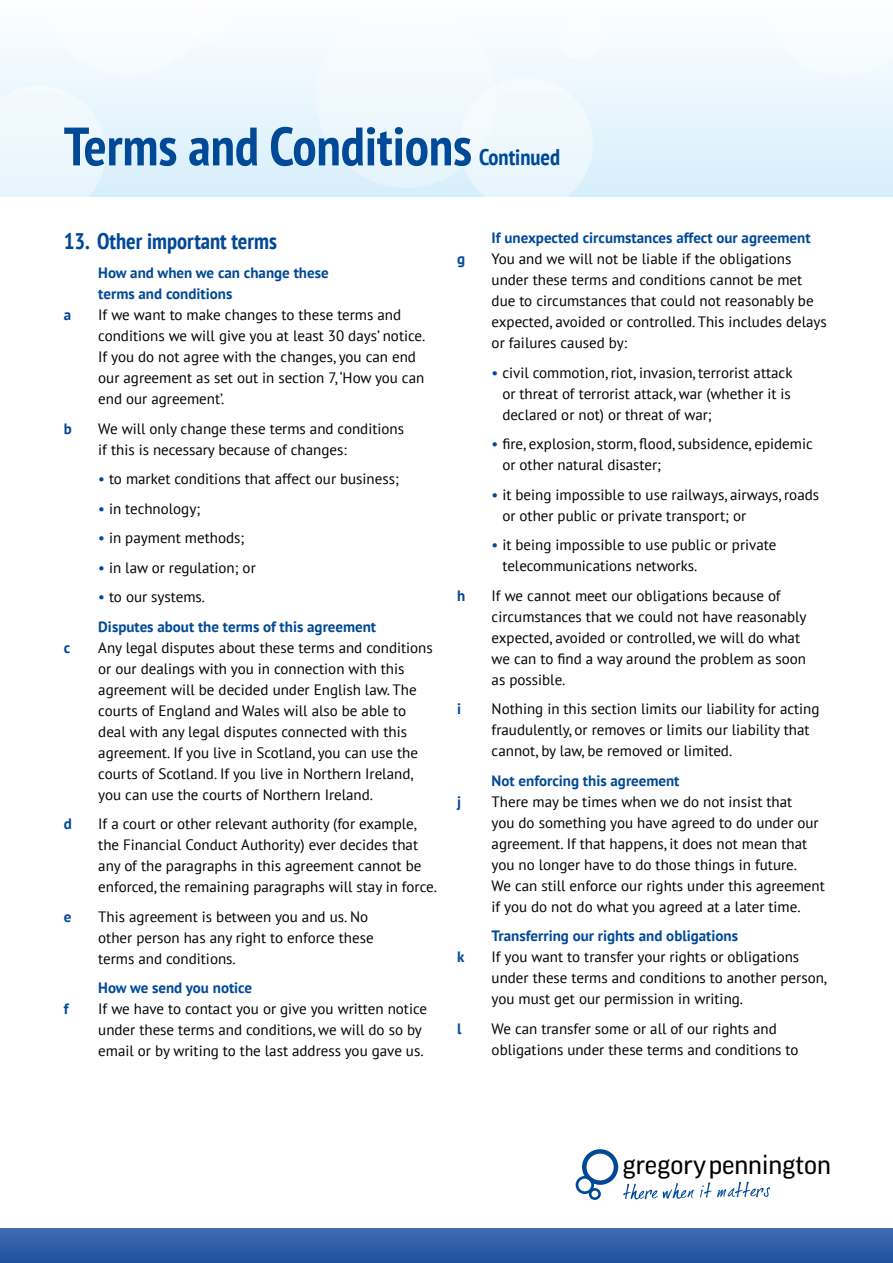
<style>
.page{position:relative;width:893px;height:1263px;background:#fff}
.page>*{position:absolute;margin:0;border:0;box-sizing:border-box;transform-origin:0 0}
.t1{font:700 condensed 54px "PT Sans";color:#004996}
.t2{font:26.55px "Good Balt";color:#000}
.t3{font:700 condensed 22.5px "PT Sans";color:#004996}
.t4{font:15px/21px "PT Sans";color:#000}
.t5{font:700 15px/21px "PT Sans";color:#004996}
.s1{color:#004996}
.s2{font-weight:400}
.s3{font-weight:400;color:#000}
</style>
<div class="page">
<div style="left:0;top:1229px;width:893px;height:34px;background:linear-gradient(to bottom,#406ab2,#20519e)"></div>
<svg style="left:700px;top:1181px;width:70px;height:17px"></svg>
<svg style="left:576px;top:1149px;width:118px;height:51px"></svg>
<div style="left:0;top:0;width:893px;height:197px;background:linear-gradient(to bottom,#fdfeff,#d7eefb)"></div>
<div style="left:0;top:86px;width:106px;height:111px;background:#edf7fd"></div>
<div style="left:460px;top:78px;width:133px;height:133px;background:#edf8fd;border-radius:50%"></div>
<div style="left:316px;top:7px;width:181px;height:181px;background:#f2f9fd;border-radius:50%"></div>
<div style="left:559px;top:15px;width:45px;height:45px;background:#fff;border-radius:50%"></div>
<svg style="left:763px;top:0;width:130px;height:76px"></svg>
<svg style="left:47px;top:0;width:183px;height:76px"></svg>
<h1 class="t1" style="left:64px;top:111px;width:410px">Terms and Conditions</h1>
<h3 class="t3" style="left:479px;top:143px;width:83px">Continued</h3>
<h3 class="t3" style="left:64px;top:226px;width:215px">13. Other important terms</h3>
<p class="t5" style="left:98px;top:262px;width:232px">How and when we can change these terms and conditions</p>
<p class="t5" style="left:64px;top:304px;width:9px">a</p>
<p class="t4" style="left:98px;top:304px;width:329px">If we want to make changes to these terms and conditions we will give you at least 30 days’ notice.<br>If you do not agree with the changes, you can end our agreement as set out in section 7, ‘How you can end our agreement’.</p>
<p class="t5" style="left:64px;top:418px;width:10px">b</p>
<p class="t4" style="left:98px;top:417px;width:307px">We will only change these terms and conditions if this is necessary because of changes:</p>
<p class="t4" style="left:98px;top:468px;width:302px"><span class="s1">•</span> to market conditions that affect our business;</p>
<p class="t4" style="left:98px;top:498px;width:103px"><span class="s1">•</span> in technology;</p>
<p class="t4" style="left:98px;top:527px;width:148px"><span class="s1">•</span> in payment methods;</p>
<p class="t4" style="left:98px;top:557px;width:159px"><span class="s1">•</span> in law or regulation; or</p>
<p class="t5" style="left:98px;top:582px;width:279px;line-height:29.5px"><span class="s2">•</span> <span class="s3">to our systems.<br></span>Disputes about the terms of this agreement</p>
<p class="t5" style="left:64px;top:637px;width:8px">c</p>
<p class="t4" style="left:98px;top:637px;width:336px">Any legal disputes about these terms and conditions or our dealings with you in connection with this agreement will be decided under English law. The courts of England and Wales will also be able to deal with any legal disputes connected with this agreement. If you live in Scotland, you can use the courts of Scotland. If you live in Northern Ireland, you can use the courts of Northern Ireland.</p>
<p class="t5" style="left:64px;top:813px;width:10px">d</p>
<p class="t4" style="left:98px;top:813px;width:340px">If a court or other relevant authority (for example, the Financial Conduct Authority) ever decides that any of the paragraphs in this agreement cannot be enforced, the remaining paragraphs will stay in force.</p>
<p class="t5" style="left:64px;top:906px;width:9px">e</p>
<p class="t4" style="left:98px;top:906px;width:277px">This agreement is between you and us. No other person has any right to enforce these terms and conditions.</p>
<p class="t5" style="left:98px;top:977px;width:155px">How we send you notice</p>
<p class="t5" style="left:64px;top:998px;width:6px">f</p>
<p class="t4" style="left:98px;top:998px;width:330px">If we have to contact you or give you written notice under these terms and conditions, we will do so by email or by writing to the last address you gave us.</p>
<p class="t5" style="left:492px;top:227px;width:320px">If unexpected circumstances affect our agreement</p>
<p class="t5" style="left:457px;top:248px;width:10px">g</p>
<p class="t4" style="left:492px;top:248px;width:337px">You and we will not be liable if the obligations under these terms and conditions cannot be met due to circumstances that could not reasonably be expected, avoided or controlled. This includes delays or failures caused by:</p>
<p class="t4" style="left:502px;top:361px;width:292px;text-align:justify;text-indent:-11px"><span class="s1">•</span> civil commotion, riot, invasion, terrorist attack or threat of terrorist attack, war (whether it is declared or not) or threat of war;</p>
<p class="t4" style="left:502px;top:433px;width:312px;text-indent:-11px"><span class="s1">•</span> fire, explosion, storm, flood, subsidence, epidemic or other natural disaster;</p>
<p class="t4" style="left:502px;top:483px;width:318px;text-indent:-11px"><span class="s1">•</span> it being impossible to use railways, airways, roads or other public or private transport; or</p>
<p class="t4" style="left:502px;top:534px;width:275px;text-indent:-11px"><span class="s1">•</span> it being impossible to use public or private telecommunications networks.</p>
<p class="t5" style="left:457px;top:584px;width:10px">h</p>
<p class="t4" style="left:492px;top:584px;width:316px">If we cannot meet our obligations because of circumstances that we could not have reasonably expected, avoided or controlled, we will do what we can to find a way around the problem as soon as possible.</p>
<p class="t5" style="left:457px;top:698px;width:6px">i</p>
<p class="t4" style="left:492px;top:698px;width:329px">Nothing in this section limits our liability for acting fraudulently, or removes or limits our liability that cannot, by law, be removed or limited.</p>
<p class="t5" style="left:492px;top:769px;width:189px">Not enforcing this agreement</p>
<p class="t5" style="left:457px;top:790px;width:6px">j</p>
<p class="t4" style="left:492px;top:790px;width:335px">There may be times when we do not insist that<br>you do something you have agreed to do under our agreement. If that happens, it does not mean that you no longer have to do those things in future.<br>We can still enforce our rights under this agreement if you do not do what you agreed at a later time.</p>
<p class="t5" style="left:492px;top:925px;width:248px">Transferring our rights and obligations</p>
<p class="t5" style="left:457px;top:946px;width:9px">k</p>
<p class="t4" style="left:492px;top:946px;width:337px">If you want to transfer your rights or obligations under these terms and conditions to another person, you must get our permission in writing.</p>
<p class="t5" style="left:457px;top:1017px;width:6px">l</p>
<p class="t4" style="left:492px;top:1017px;width:308px">We can transfer some or all of our rights and obligations under these terms and conditions to</p>
<h2 class="t2" style="left:623px;top:1150px;width:210px">gregory pennington</h2>
</div>
